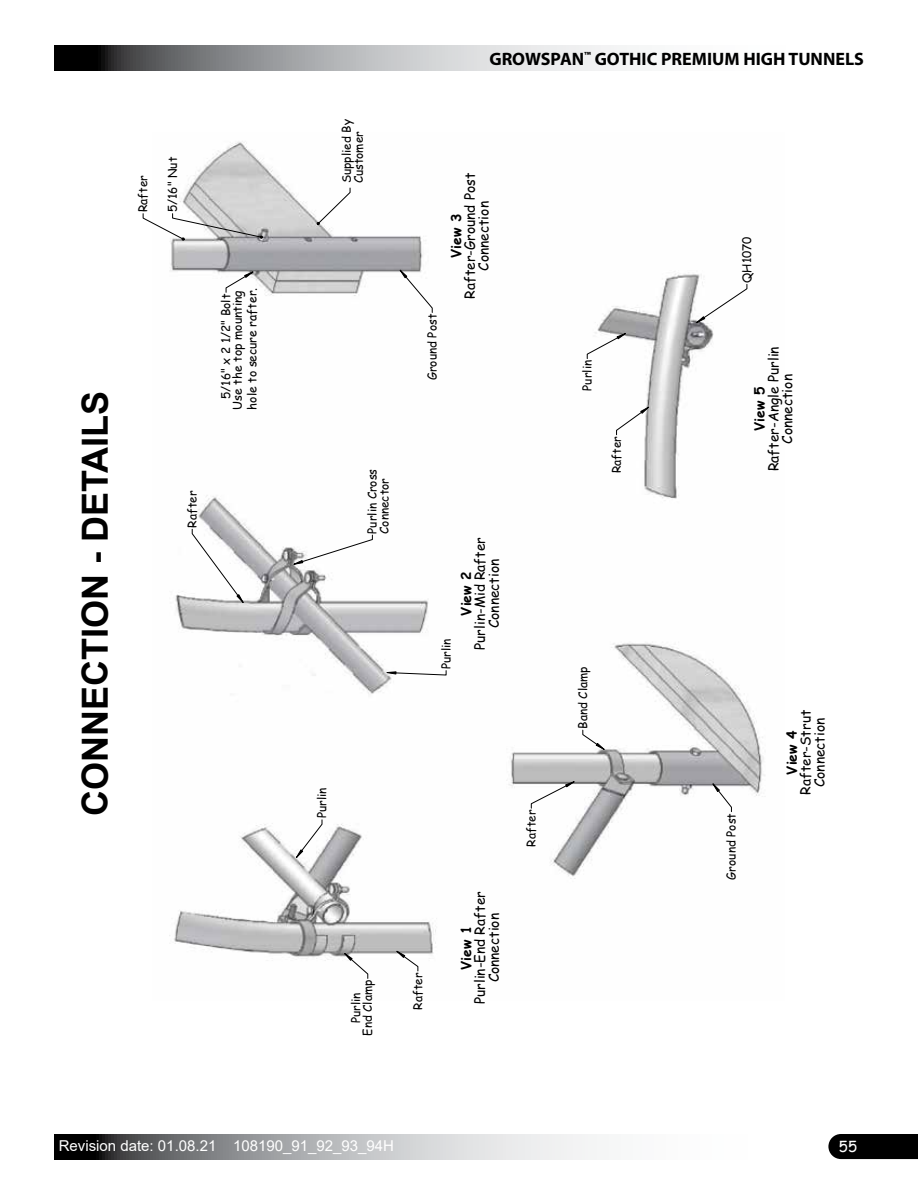
<style>
.page{position:relative;width:918px;height:1188px;background:#fff}
.page>*{position:absolute;margin:0;border:0;box-sizing:border-box;transform-origin:0 0}
.t1{font:700 36px "Arial";color:#000}
.t2{font:700 18px "Myriad Pro";color:#000}
.t3{font:15px "Arial";color:#fff}
.t4{font:15px "Comic Sans MS";color:#fff}
.t5{font:13.8px/13.8px "Comic Sans MS";color:#000;text-align:center}
.t6{font:700 13.8px "Comic Sans MS";color:#000}
.t7{font:12px/14.4px "Comic Sans MS";color:#000}
.t8{font:11.85px/11.9px "Comic Sans MS";color:#000}
</style>
<div class="page">
<svg style="left:54px;top:45px;width:573px;height:25px;background:#a0a1a3"></svg>
<div style="left:828px;top:1134px;width:90px;height:25px;background:#000"></div>
<svg style="left:54px;top:1134px;width:543px;height:25px;background:#a0a1a3"></svg>
<img style="left:169px;top:141px;width:596px;height:838px">
<svg style="left:296px;top:819px;width:26px;height:39px"></svg>
<svg style="left:396px;top:951px;width:22px;height:20px"></svg>
<svg style="left:344px;top:953px;width:24px;height:26px"></svg>
<svg style="left:143px;top:213px;width:120px;height:27px"></svg>
<svg style="left:317px;top:188px;width:33px;height:37px"></svg>
<svg style="left:226px;top:271px;width:27px;height:22px"></svg>
<svg style="left:400px;top:270px;width:33px;height:43px"></svg>
<svg style="left:192px;top:529px;width:52px;height:74px"></svg>
<svg style="left:387px;top:670px;width:59px;height:5px"></svg>
<svg style="left:293px;top:535px;width:80px;height:30px"></svg>
<svg style="left:696px;top:284px;width:51px;height:39px"></svg>
<svg style="left:587px;top:333px;width:39px;height:26px"></svg>
<svg style="left:616px;top:407px;width:33px;height:28px"></svg>
<svg style="left:582px;top:730px;width:23px;height:20px"></svg>
<svg style="left:531px;top:781px;width:44px;height:28px"></svg>
<svg style="left:713px;top:783px;width:19px;height:29px"></svg>
<p class="t8" style="left:138px;top:212px;width:39px;rotate:-90deg">Rafter</p>
<p class="t8" style="left:168px;top:212px;width:57px;rotate:-90deg">5/16" Nut</p>
<h1 class="t1" style="left:70px;top:816px;width:427px;rotate:-90deg">CONNECTION - DETAILS</h1>
<p class="t7" style="left:230px;top:410px;width:123px;rotate:-90deg">Use the top mounting hole to secure rafter.</p>
<p class="t8" style="left:221px;top:399px;width:107px;rotate:-90deg">5/16" x 2 1/2" Bolt</p>
<p class="t8" style="left:187px;top:528px;width:39px;rotate:-90deg">Rafter</p>
<p class="t8" style="left:342px;top:183px;width:66px;rotate:-90deg">Supplied By<br>Customer</p>
<p class="t8" style="left:368px;top:534px;width:66px;rotate:-90deg">Purlin Cross<br>Connector</p>
<p class="t8" style="left:317px;top:818px;width:32px;rotate:-90deg">Purlin</p>
<p class="t8" style="left:351px;top:1036px;width:57px;text-align:center;rotate:-90deg">Purlin<br>End Clamp</p>
<h2 class="t2" style="left:489px;top:47px;width:376px">GROWSPAN<sup>™</sup> GOTHIC PREMIUM HIGH TUNNELS</h2>
<p class="t8" style="left:427px;top:380px;width:68px;rotate:-90deg">Ground Post</p>
<p class="t5" style="left:464px;top:299px;width:128px;rotate:-90deg">Rafter-Ground Post</p>
<p class="t5" style="left:478px;top:271px;width:71px;rotate:-90deg">Connection</p>
<p class="t6" style="left:450px;top:258px;width:46px;rotate:-90deg">View 3</p>
<p class="t8" style="left:441px;top:669px;width:32px;rotate:-90deg">Purlin</p>
<p class="t5" style="left:474px;top:650px;width:115px;rotate:-90deg">Purlin-Mid Rafter</p>
<p class="t5" style="left:488px;top:628px;width:71px;rotate:-90deg">Connection</p>
<p class="t6" style="left:460px;top:616px;width:46px;rotate:-90deg">View 2</p>
<p class="t8" style="left:413px;top:1010px;width:39px;rotate:-90deg">Rafter</p>
<p class="t5" style="left:474px;top:1004px;width:115px;rotate:-90deg">Purlin-End Rafter</p>
<p class="t5" style="left:488px;top:982px;width:71px;rotate:-90deg">Connection</p>
<p class="t6" style="left:460px;top:970px;width:46px;rotate:-90deg">View 1</p>
<p class="t8" style="left:582px;top:391px;width:32px;rotate:-90deg">Purlin</p>
<p class="t8" style="left:612px;top:473px;width:39px;rotate:-90deg">Rafter</p>
<p class="t8" style="left:578px;top:729px;width:64px;rotate:-90deg">Band Clamp</p>
<p class="t8" style="left:742px;top:283px;width:48px;rotate:-90deg">QH1070</p>
<p class="t5" style="left:768px;top:471px;width:127px;rotate:-90deg">Rafter-Angle Purlin</p>
<p class="t5" style="left:782px;top:444px;width:71px;rotate:-90deg">Connection</p>
<p class="t6" style="left:754px;top:431px;width:46px;rotate:-90deg">View 5</p>
<p class="t5" style="left:800px;top:795px;width:87px;rotate:-90deg">Rafter-Strut<br>Connection</p>
<p class="t6" style="left:786px;top:775px;width:46px;rotate:-90deg">View 4</p>
<p class="t8" style="left:527px;top:847px;width:39px;rotate:-90deg">Rafter</p>
<p class="t8" style="left:726px;top:880px;width:68px;rotate:-90deg">Ground Post</p>
<p class="t3" style="left:59px;top:1135px;width:337px">Revision date: 01.08.21 108190_91_92_93_94H</p>
<p class="t4" style="left:839px;top:1135px;width:20px">55</p>
</div>
